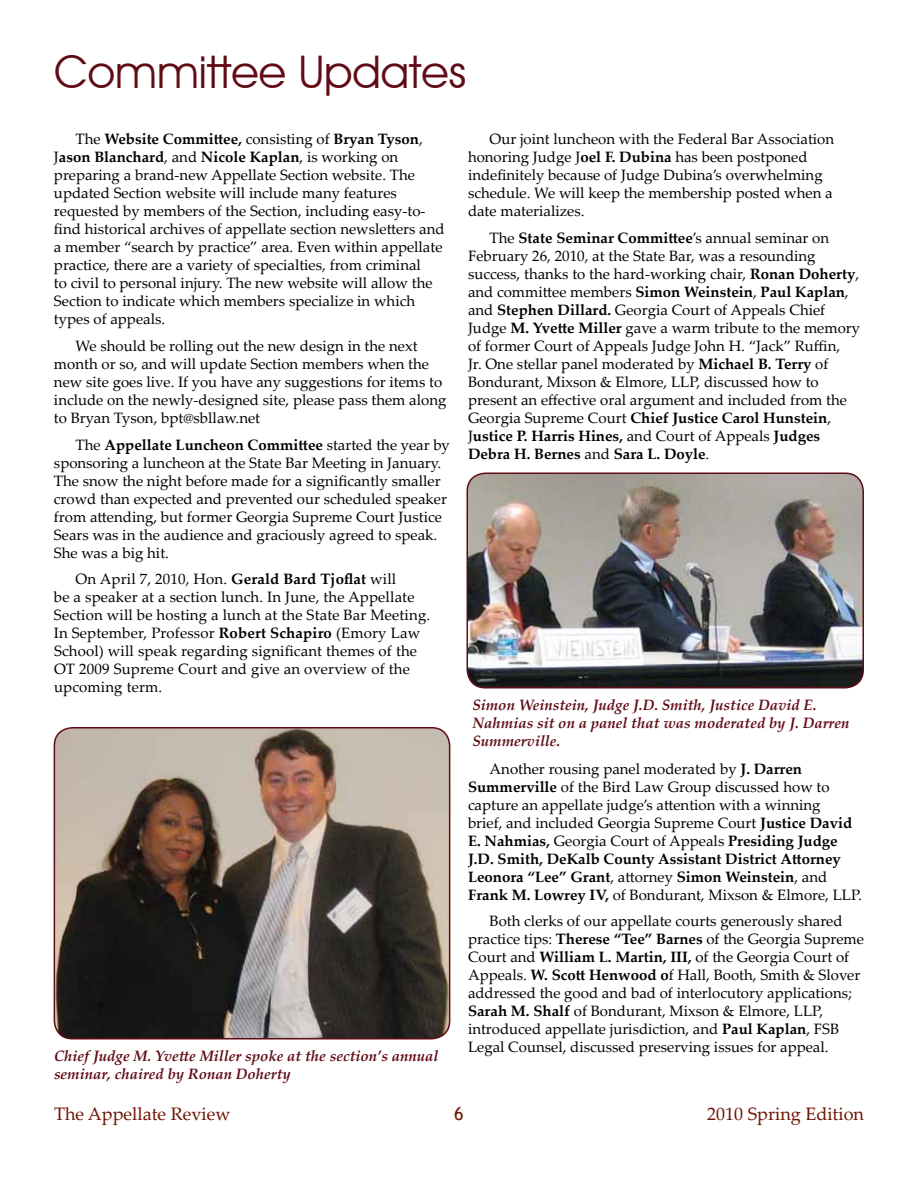
<style>
.page{position:relative;width:918px;height:1188px;background:#fff}
.page>*{position:absolute;margin:0;border:0;box-sizing:border-box;transform-origin:0 0}
.t1{font:45px "Avant Garde IT Cby BT";color:#600c16}
.t2{font:18px "Palatino Linotype";color:#6f1200}
.t3{font:18px "Trebuchet MS";color:#6f1200}
.t4{font:15px/18px "Palatino Linotype";color:#000}
.t5{font:italic 700 15px/18px "Palatino Linotype";color:#600c16}
.s1{font-weight:700}
</style>
<div class="page">
<img style="left:54px;top:728px;width:396px;height:311px">
<div style="left:54px;top:727px;width:396px;height:312px;border:2px solid #600c16;border-radius:18px"></div>
<img style="left:469px;top:475px;width:394px;height:213px">
<div style="left:466px;top:472px;width:398px;height:216px;border:2px solid #600c16;border-radius:18px"></div>
<h1 class="t1" style="left:54px;top:45px;width:414px">Committee Updates</h1>
<p class="t4" style="left:54px;top:130px;width:392px;text-indent:22px">The <span class="s1">Website Committee,</span> consisting of <span class="s1">Bryan Tyson</span>, J<span class="s1">ason Blanchard</span>, and <span class="s1">Nicole Kaplan</span>, is working on preparing a brand-new Appellate Section website. The updated Section website will include many features requested by members of the Section, including easy-to&shy;find historical archives of appellate section newsletters and a member “search by practice” area. Even within appellate practice, there are a variety of specialties, from criminal<br>to civil to personal injury. The new website will allow the Section to indicate which members specialize in which types of appeals.</p>
<p class="t4" style="left:54px;top:336px;width:394px;text-indent:22px">We should be rolling out the new design in the next month or so, and will update Section members when the new site goes live. If you have any suggestions for items to include on the newly-designed site, please pass them along to Bryan Tyson, bpt@sbllaw.net</p>
<p class="t4" style="left:54px;top:435px;width:398px;text-indent:22px">The <span class="s1">Appellate Luncheon Committee</span> started the year by sponsoring a luncheon at the State Bar Meeting in January.<br>The snow the night before made for a significantly smaller crowd than expected and prevented our scheduled speaker from attending, but former Georgia Supreme Court Justice Sears was in the audience and graciously agreed to speak.<br>She was a big hit.</p>
<p class="t4" style="left:54px;top:570px;width:378px;text-indent:22px">On April 7, 2010, Hon. <span class="s1">Gerald Bard Tjoflat</span> will<br>be a speaker at a section lunch. In June, the Appellate Section will be hosting a lunch at the State Bar Meeting.<br>In September, Professor <span class="s1">Robert Schapiro</span> (Emory Law School) will speak regarding significant themes of the OT 2009 Supreme Court and give an overview of the upcoming term.</p>
<p class="t5" style="left:54px;top:1047px;width:386px">Chief Judge M. Yvette Miller spoke at the section’s annual seminar, chaired by Ronan Doherty</p>
<p class="t4" style="left:468px;top:130px;width:368px;text-indent:22px">Our joint luncheon with the Federal Bar Association honoring Judge J<span class="s1">oel F. Dubina</span> has been postponed indefinitely because of Judge Dubina’s overwhelming schedule. We will keep the membership posted when a date materializes.</p>
<p class="t4" style="left:468px;top:228px;width:394px;text-indent:22px">The <span class="s1">State Seminar Committee</span>’s annual seminar on February 26, 2010, at the State Bar, was a resounding success, thanks to the hard-working chair, <span class="s1">Ronan Doherty</span>, and committee members <span class="s1">Simon Weinstein</span>, <span class="s1">Paul Kaplan</span>, and <span class="s1">Stephen Dillard.</span> Georgia Court of Appeals Chief Judge <span class="s1">M. Yvette Miller</span> gave a warm tribute to the memory of former Court of Appeals Judge John H. “Jack” Ruffin,<br>Jr. One stellar panel moderated by <span class="s1">Michael B. Terry</span> of Bondurant, Mixson &amp; Elmore, LLP, discussed how to present an effective oral argument and included from the Georgia Supreme Court <span class="s1">Chief Justice Carol Hunstein</span>, J<span class="s1">ustice P. Harris Hines,</span> and Court of Appeals <span class="s1">Judges Debra H. Bernes</span> and <span class="s1">Sara L. Doyle</span>.</p>
<p class="t5" style="left:472px;top:696px;width:378px">Simon Weinstein, Judge J.D. Smith, Justice David E.<br>Nahmias sit on a panel that was moderated by J. Darren<br>Summerville.</p>
<p class="t4" style="left:468px;top:759px;width:396px;text-indent:22px">Another rousing panel moderated by <span class="s1">J. Darren Summerville</span> of the Bird Law Group discussed how to capture an appellate judge’s attention with a winning<br>brief, and included Georgia Supreme Court <span class="s1">Justice David E. Nahmias,</span> Georgia Court of Appeals <span class="s1">Presiding Judge J.D. Smith, DeKalb County Assistant District Attorney Leonora “Lee” Grant</span>, attorney <span class="s1">Simon Weinstein</span>, and <span class="s1">Frank M. Lowrey IV,</span> of Bondurant, Mixson &amp; Elmore, LLP.</p>
<p class="t4" style="left:468px;top:912px;width:398px;text-indent:22px">Both clerks of our appellate courts generously shared practice tips: <span class="s1">Therese “Tee” Barnes</span> of the Georgia Supreme Court and <span class="s1">William L. Martin, III,</span> of the Georgia Court of Appeals. <span class="s1">W. Scott Henwood o</span>f Hall, Booth, Smith &amp; Slover addressed the good and bad of interlocutory applications; <span class="s1">Sarah M. Shalf</span> of Bondurant, Mixson &amp; Elmore, LLP, introduced appellate jurisdiction, and <span class="s1">Paul Kaplan</span>, FSB Legal Counsel, discussed preserving issues for appeal.</p>
<p class="t2" style="left:54px;top:1101px;width:178px">The Appellate Review</p>
<p class="t3" style="left:454px;top:1103px;width:11px">6</p>
<p class="t2" style="left:707px;top:1101px;width:158px">2010 Spring Edition</p>
</div>
